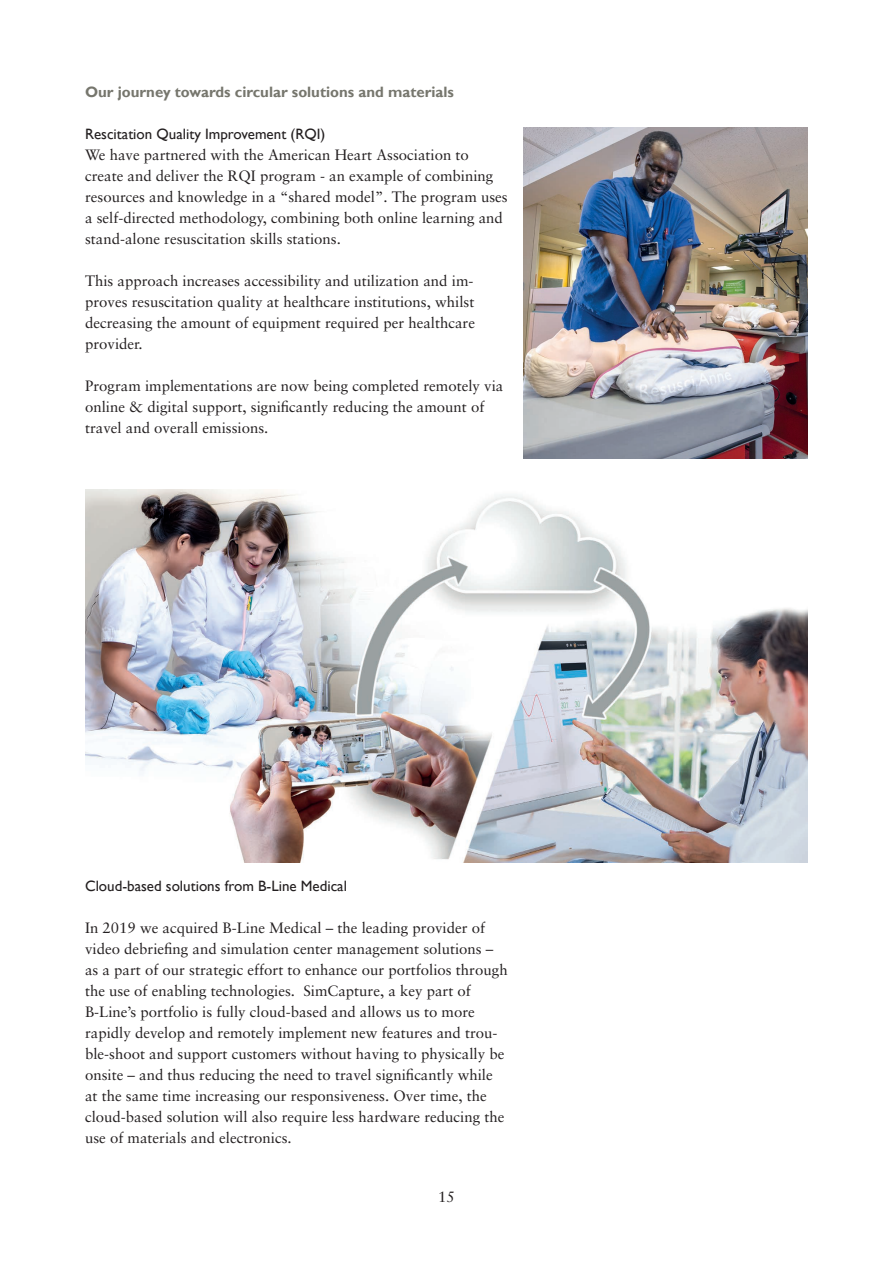
<style>
.page{position:relative;width:893px;height:1263px;background:#fff}
.page>*{position:absolute;margin:0;border:0;box-sizing:border-box;transform-origin:0 0}
.t1{font:15px/21px "Sabon";color:#231f20}
.t2{font:15px "Gill Alt One";color:#231f20}
.t3{font:700 15px "Gill Alt One";color:#76766d}
</style>
<div class="page">
<img style="left:523px;top:128px;width:285px;height:330px">
<img style="left:85px;top:490px;width:723px;height:372px">
<p class="t3" style="left:85px;top:83px;width:370px">Our journey towards circular solutions and materials</p>
<p class="t2" style="left:85px;top:125px;width:242px">Rescitation Quality Improvement (RQI)</p>
<p class="t1" style="left:85px;top:144px;width:424px">We have partnered with the American Heart Association to create and deliver the RQI program - an example of combining resources and knowledge in a “shared model”. The program uses a self-directed methodology, combining both online learning and stand-alone resuscitation skills stations.</p>
<p class="t1" style="left:85px;top:270px;width:392px;text-align:justify">This approach increases accessibility and utilization and im&shy;proves resuscitation quality at healthcare institutions, whilst decreasing the amount of equipment required per healthcare provider.</p>
<p class="t1" style="left:85px;top:375px;width:420px">Program implementations are now being completed remotely via online &amp; digital support, significantly reducing the amount of travel and overall emissions.</p>
<p class="t2" style="left:85px;top:877px;width:263px">Cloud-based solutions from B-Line Medical</p>
<p class="t1" style="left:85px;top:917px;width:424px">In 2019 we acquired B-Line Medical – the leading provider of video debriefing and simulation center management solutions – as a part of our strategic effort to enhance our portfolios through the use of enabling technologies. SimCapture, a key part of B-Line’s portfolio is fully cloud-based and allows us to more rapidly develop and remotely implement new features and trou&shy;ble-shoot and support customers without having to physically be onsite – and thus reducing the need to travel significantly while at the same time increasing our responsiveness. Over time, the cloud-based solution will also require less hardware reducing the use of materials and electronics.</p>
<p class="t1" style="left:438px;top:1186px;width:18px">15</p>
</div>
